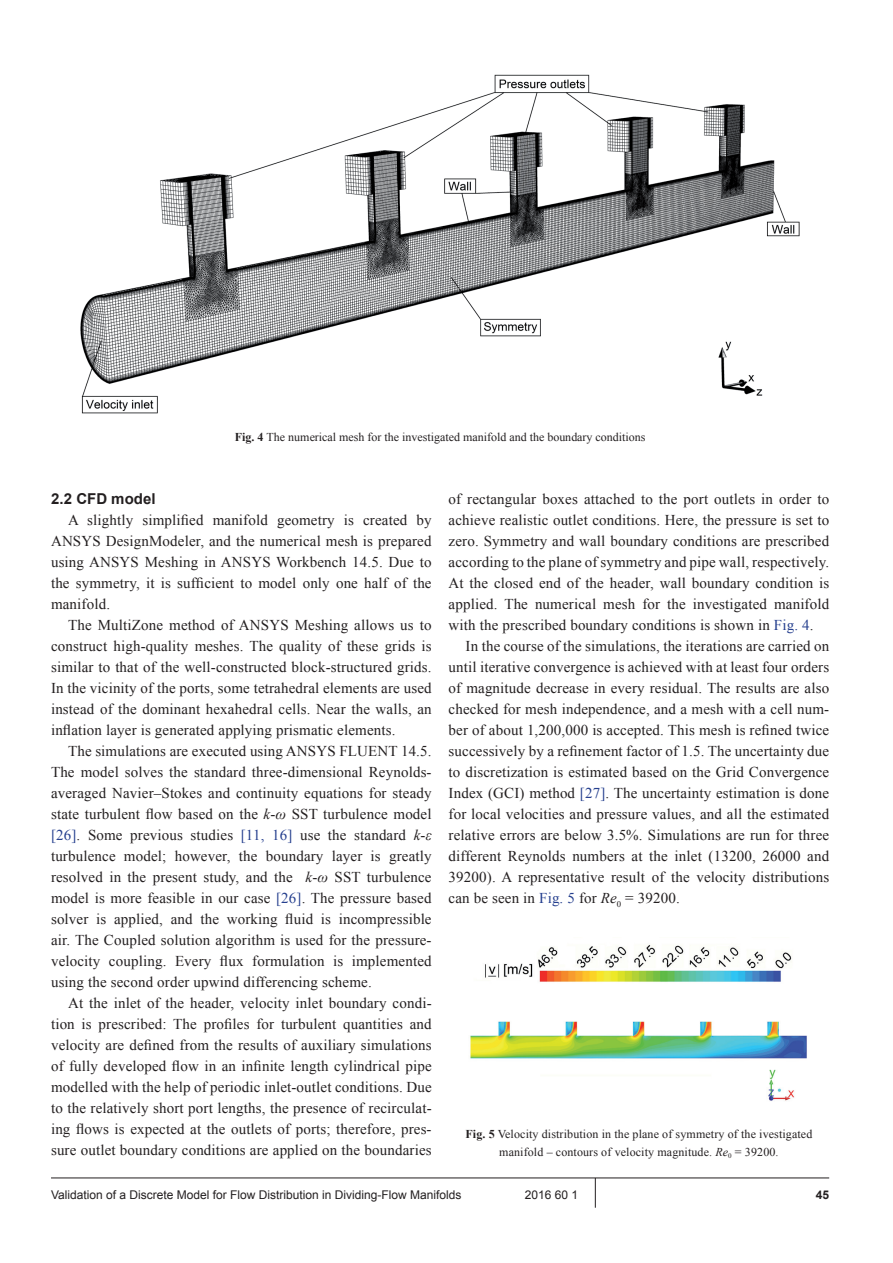
<style>
.page{position:relative;width:893px;height:1263px;background:#fff}
.page>*{position:absolute;margin:0;border:0;box-sizing:border-box;transform-origin:0 0}
.t1{font:15px/21px "Times New Roman";letter-spacing:.01em;color:#231f20;text-align:justify}
.t2{font:700 15px "Arial";letter-spacing:.005em;color:#231f20}
.t3{font:12px/18px "Times New Roman";letter-spacing:.01em;color:#231f20;text-align:center}
.t4{font:12px "Arial";color:#231f20}
.t5{font:700 12px "Arial";color:#231f20}
.s1{font-weight:700}
.s2{font-style:italic}
.s3{color:#253f8e}
</style>
<div class="page">
<hr style="left:51px;top:1177px;width:778px;height:1px;background:#231f20">
<hr style="left:595px;top:1178px;width:1px;height:30px;background:#231f20">
<img style="left:470px;top:944px;width:337px;height:157px">
<img style="left:80px;top:74px;width:720px;height:340px">
<p class="t3" style="left:235px;top:427px;width:412px"><span class="s1">Fig. 4</span> The numerical mesh for the investigated manifold and the boundary conditions</p>
<p class="t2" style="left:51px;top:488px;width:106px">2.2 CFD model</p>
<p class="t1" style="left:51px;top:509px;width:382px;text-indent:17px">A slightly simplified manifold geometry is created by ANSYS DesignModeler, and the numerical mesh is prepared using ANSYS Meshing in ANSYS Workbench 14.5. Due to the symmetry, it is sufficient to model only one half of the manifold.</p>
<p class="t1" style="left:51px;top:614px;width:382px;text-indent:17px">The MultiZone method of ANSYS Meshing allows us to construct high-quality meshes. The quality of these grids is similar to that of the well-constructed block-structured grids.<br>In the vicinity of the ports, some tetrahedral elements are used instead of the dominant hexahedral cells. Near the walls, an inflation layer is generated applying prismatic elements.</p>
<p class="t1" style="left:51px;top:740px;width:382px;text-indent:17px">The simulations are executed using ANSYS FLUENT 14.5.<br>The model solves the standard three-dimensional Reynolds&shy;averaged Navier–Stokes and continuity equations for steady state turbulent flow based on the <span class="s2">k</span>-<span class="s2">ω</span> SST turbulence model <span class="s3">[26]</span>. Some previous studies <span class="s3">[11, 16]</span> use the standard <span class="s2">k</span>-<span class="s2">ε </span>turbulence model; however, the boundary layer is greatly resolved in the present study, and the <span class="s2">k</span>-<span class="s2">ω</span> SST turbulence model is more feasible in our case <span class="s3">[26]</span>. The pressure based solver is applied, and the working fluid is incompressible air. The Coupled solution algorithm is used for the pressure&shy;velocity coupling. Every flux formulation is implemented using the second order upwind differencing scheme.</p>
<p class="t1" style="left:51px;top:992px;width:382px;text-indent:17px">At the inlet of the header, velocity inlet boundary condi&shy;tion is prescribed: The profiles for turbulent quantities and velocity are defined from the results of auxiliary simulations of fully developed flow in an infinite length cylindrical pipe modelled with the help of periodic inlet-outlet conditions. Due to the relatively short port lengths, the presence of recirculat&shy;ing flows is expected at the outlets of ports; therefore, pres&shy;sure outlet boundary conditions are applied on the boundaries</p>
<p class="t1" style="left:449px;top:488px;width:382px">of rectangular boxes attached to the port outlets in order to achieve realistic outlet conditions. Here, the pressure is set to zero. Symmetry and wall boundary conditions are prescribed according to the plane of symmetry and pipe wall, respectively.<br>At the closed end of the header, wall boundary condition is applied. The numerical mesh for the investigated manifold with the prescribed boundary conditions is shown in <span class="s3">Fig. 4</span>.</p>
<p class="t1" style="left:449px;top:635px;width:382px;text-indent:17px">In the course of the simulations, the iterations are carried on until iterative convergence is achieved with at least four orders of magnitude decrease in every residual. The results are also checked for mesh independence, and a mesh with a cell num&shy;ber of about 1,200,000 is accepted. This mesh is refined twice successively by a refinement factor of 1.5. The uncertainty due to discretization is estimated based on the Grid Convergence Index (GCI) method <span class="s3">[27]</span>. The uncertainty estimation is done for local velocities and pressure values, and all the estimated relative errors are below 3.5%. Simulations are run for three different Reynolds numbers at the inlet (13200, 26000 and 39200). A representative result of the velocity distributions can be seen in <span class="s3">Fig. 5</span> for <span class="s2">Re</span><sub>0</sub> = 39200.</p>
<p class="t3" style="left:465px;top:1124px;width:348px"><span class="s1">Fig. 5</span> Velocity distribution in the plane of symmetry of the ivestigated manifold – contours of velocity magnitude. <span class="s2">Re</span><sub>0</sub> = 39200.</p>
<p class="t4" style="left:51px;top:1186px;width:412px">Validation of a Discrete Model for Flow Distribution in Dividing-Flow Manifolds</p>
<p class="t4" style="left:525px;top:1186px;width:55px">2016 60 1</p>
<p class="t5" style="left:816px;top:1186px;width:15px">45</p>
</div>
